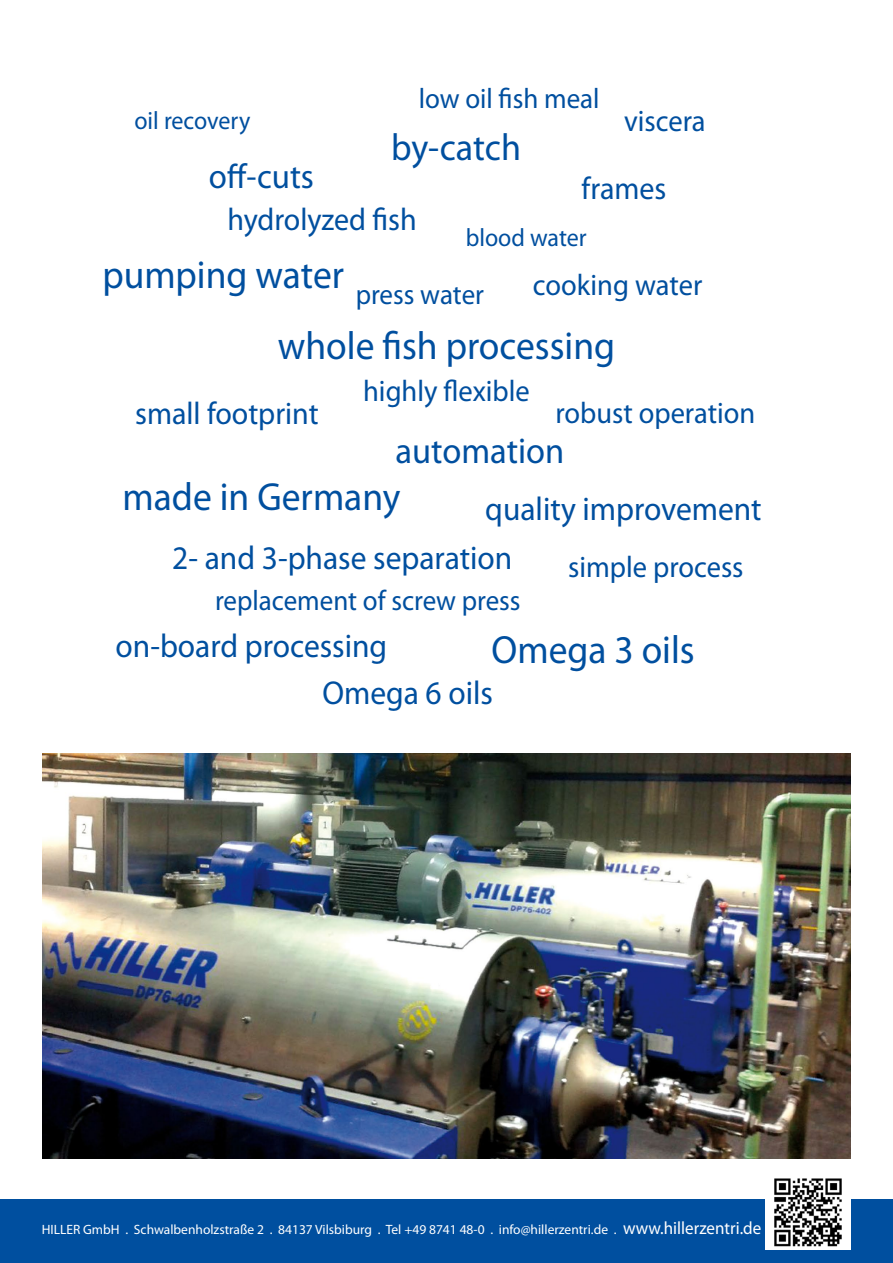
<style>
.page{position:relative;width:893px;height:1263px;background:#fff}
.page>*{position:absolute;margin:0;border:0;box-sizing:border-box;transform-origin:0 0}
.t1{font:39.3px/71.2px "Myriad Pro";color:#004f9f;scale:.95 1}
.t2{font:37.8px "Myriad Pro";letter-spacing:-.005em;color:#004f9f;scale:.95 1}
.t3{font:36.15px "Myriad Pro";color:#004f9f;scale:.95 1}
.t4{font:34.65px "Myriad Pro";color:#004f9f;scale:.95 1}
.t5{font:33px/47.1px "Myriad Pro";color:#004f9f;scale:.95 1}
.t6{font:31.5px "Myriad Pro";color:#004f9f;scale:.95 1}
.t7{font:30px "Myriad Pro";color:#004f9f;scale:.95 1}
.t8{font:28.35px "Myriad Pro";color:#004f9f;scale:.95 1}
.t9{font:25.2px "Myriad Pro";color:#004f9f;scale:.95 1}
.t10{font:13.5px "Myriad Pro";color:#fff}
.s1{font-size:17.85px}
</style>
<div class="page">
<div style="left:0;top:1199px;width:893px;height:64px;background:#004f9f"></div>
<img style="left:43px;top:754px;width:807px;height:405px">
<img style="left:765px;top:1178px;width:85px;height:72px">
<h3 class="t9" style="left:134px;top:105px;width:123px">oil recovery</h3>
<h3 class="t4" style="left:209px;top:155px;width:112px">off-cuts</h3>
<h3 class="t8" style="left:419px;top:81px;width:192px">low oil fish meal</h3>
<h2 class="t2" style="left:391px;top:124px;width:138px">by-catch</h2>
<h3 class="t7" style="left:624px;top:103px;width:87px">viscera</h3>
<h3 class="t6" style="left:582px;top:169px;width:91px">frames</h3>
<h3 class="t6" style="left:227px;top:200px;width:201px">hydrolyzed fish</h3>
<h3 class="t9" style="left:466px;top:222px;width:129px">blood water</h3>
<h3 class="t7" style="left:533px;top:267px;width:180px">cooking water</h3>
<h1 class="t1" style="left:278px;top:238px;width:356px;text-indent:-175px">pumping water<br>whole fish processing</h1>
<h3 class="t8" style="left:356px;top:277px;width:137px">press water</h3>
<h3 class="t7" style="left:363px;top:372px;width:177px">highly flexible</h3>
<h3 class="t6" style="left:135px;top:394px;width:195px">small footprint</h3>
<h3 class="t7" style="left:555px;top:394px;width:212px">robust operation</h3>
<h3 class="t3" style="left:396px;top:428px;width:179px">automation</h3>
<h3 class="t5" style="left:485px;top:485px;width:292px">quality improvement</h3>
<h1 class="t1" style="left:123px;top:460px;width:294px">made in Germany</h1>
<h3 class="t5" style="left:172px;top:533px;width:359px">2- and 3-phase separation</h3>
<h3 class="t8" style="left:215px;top:583px;width:323px">replacement of screw press</h3>
<h3 class="t7" style="left:568px;top:548px;width:186px">simple process</h3>
<h3 class="t5" style="left:322px;top:621px;width:181px;text-indent:-207px">on-board processing<br>Omega 6 oils</h3>
<h1 class="t1" style="left:492px;top:614px;width:215px">Omega 3 oils</h1>
<p class="t10" style="left:42px;top:1221px;width:721px">HILLER GmbH . Schwalbenholzstraße 2 . 84137 Vilsbiburg . Tel +49 8741 48-0 . info@hillerzentri.de . <span class="s1">www.hillerzentri.de</span></p>
</div>
